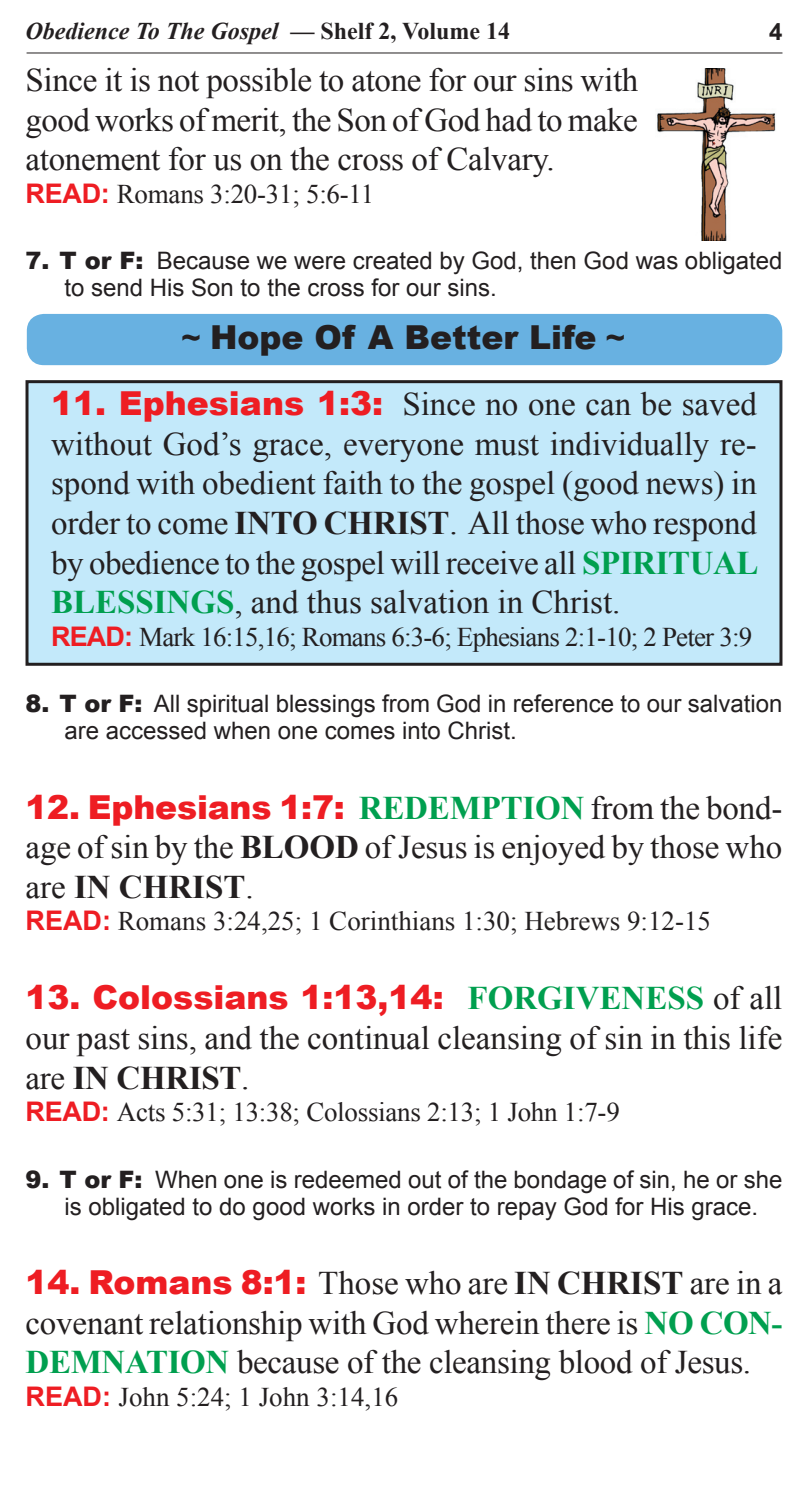
<style>
.page{position:relative;width:808px;height:1489px;background:#fff}
.page>*{position:absolute;margin:0;border:0;box-sizing:border-box;transform-origin:0 0}
.t1{font:33px/39.6px "Times New Roman";letter-spacing:-.005em;color:#231f20;text-align:justify}
.t2{font:900 33px "Arial";color:#ee1d23}
.t3{font:900 33px "Arial";color:#231f20}
.t4{font:27px "Times New Roman";letter-spacing:-.01em;color:#231f20}
.t5{font:27px "Times New Roman";letter-spacing:-.03em;color:#231f20}
.t6{font:24px/27px "Arial";color:#231f20}
.t7{font:italic 700 24px "Times New Roman";color:#231f20}
.t8{font:700 24px "Arial";color:#231f20}
.s1{font-style:normal}
.s2{font-family:"Arial";font-weight:700;color:#ee1d23}
.s3{font-weight:900}
.s4{font-weight:700}
.s5{font-family:"Arial";font-weight:900;color:#ee1d23}
.s6{font-weight:700;color:#009f4f}
.s7{font-family:"Times New Roman";font-weight:700;color:#009f4f}
.s8{font-family:"Times New Roman";font-weight:400;color:#231f20}
</style>
<div class="page">
<div style="left:27px;top:381px;width:754px;height:283px;background:#c3e9fa"></div>
<div style="left:26px;top:380px;width:756px;height:285px;border:3px solid #231f20"></div>
<img style="left:657px;top:68px;width:119px;height:172px">
<hr style="left:27px;top:52px;width:755px;height:1px;background:#231f20">
<div style="left:27px;top:314px;width:755px;height:51px;background:#68b1e1"></div>
<p class="t7" style="left:26px;top:14px;width:486px">Obedience To The Gospel — <span class="s1">Shelf 2, Volume 14</span></p>
<p class="t8" style="left:769px;top:14px;width:15px">4</p>
<p class="t1" style="left:26px;top:59px;width:614px">Since it is not possible to atone for our sins with good works of merit, the Son of God had to make atonement for us on the cross of Calvary.</p>
<p class="t4" style="left:26px;top:174px;width:350px"><span class="s2">READ:</span> Romans 3:20-31; 5:6-11</p>
<p class="t6" style="left:65px;top:247px;width:719px;text-indent:-39px"><span class="s3">7. T or F:</span> Because we were created by God, then God was obligated to send His Son to the cross for our sins.</p>
<p class="t3" style="left:182px;top:313px;width:445px"><span class="s4">~</span> Hope Of A Better Life <span class="s4">~</span></p>
<p class="t1" style="left:51px;top:383px;width:709px"><span class="s5">11. Ephesians 1:3:</span> Since no one can be saved without God’s grace, everyone must individually re&shy;spond with obedient faith to the gospel (good news) in order to come <span class="s4">INTO CHRIST</span>. All those who respond by obedience to the gospel will receive all <span class="s6">SPIRITUAL BLESSINGS</span>, and thus salvation in Christ.</p>
<p class="t5" style="left:51px;top:617px;width:703px"><span class="s2">READ:</span> Mark 16:15,16; Romans 6:3-6; Ephesians 2:1-10; 2 Peter 3:9</p>
<p class="t6" style="left:65px;top:690px;width:719px;text-indent:-39px"><span class="s3">8. T or F:</span> All spiritual blessings from God in reference to our salvation are accessed when one comes into Christ.</p>
<p class="t2" style="left:26px;top:782px;width:758px">12. Ephesians 1:7: <span class="s7">REDEMPTION</span> <span class="s8">from the bond-</span></p>
<p class="t1" style="left:26px;top:826px;width:758px">age of sin by the <span class="s4">BLOOD</span> of Jesus is enjoyed by those who are <span class="s4">IN CHRIST</span>.</p>
<p class="t4" style="left:26px;top:902px;width:687px"><span class="s2">READ:</span> Romans 3:24,25; 1 Corinthians 1:30; Hebrews 9:12-15</p>
<p class="t2" style="left:26px;top:973px;width:758px">13. Colossians 1:13,14: <span class="s7">FORGIVENESS</span> <span class="s8">of all</span></p>
<p class="t1" style="left:26px;top:1017px;width:758px">our past sins, and the continual cleansing of sin in this life are <span class="s4">IN CHRIST</span>.</p>
<p class="t4" style="left:26px;top:1092px;width:596px"><span class="s2">READ:</span> Acts 5:31; 13:38; Colossians 2:13; 1 John 1:7-9</p>
<p class="t6" style="left:65px;top:1165px;width:719px;text-indent:-39px"><span class="s3">9. T or F:</span> When one is redeemed out of the bondage of sin, he or she is obligated to do good works in order to repay God for His grace.</p>
<p class="t1" style="left:26px;top:1261px;width:758px"><span class="s5">14. Romans 8:1:</span> Those who are <span class="s4">IN CHRIST</span> are in a covenant relationship with God wherein there is <span class="s6">NO CON-DEMNATION</span> because of the cleansing blood of Jesus.</p>
<p class="t4" style="left:26px;top:1377px;width:374px"><span class="s2">READ:</span> John 5:24; 1 John 3:14,16</p>
</div>
